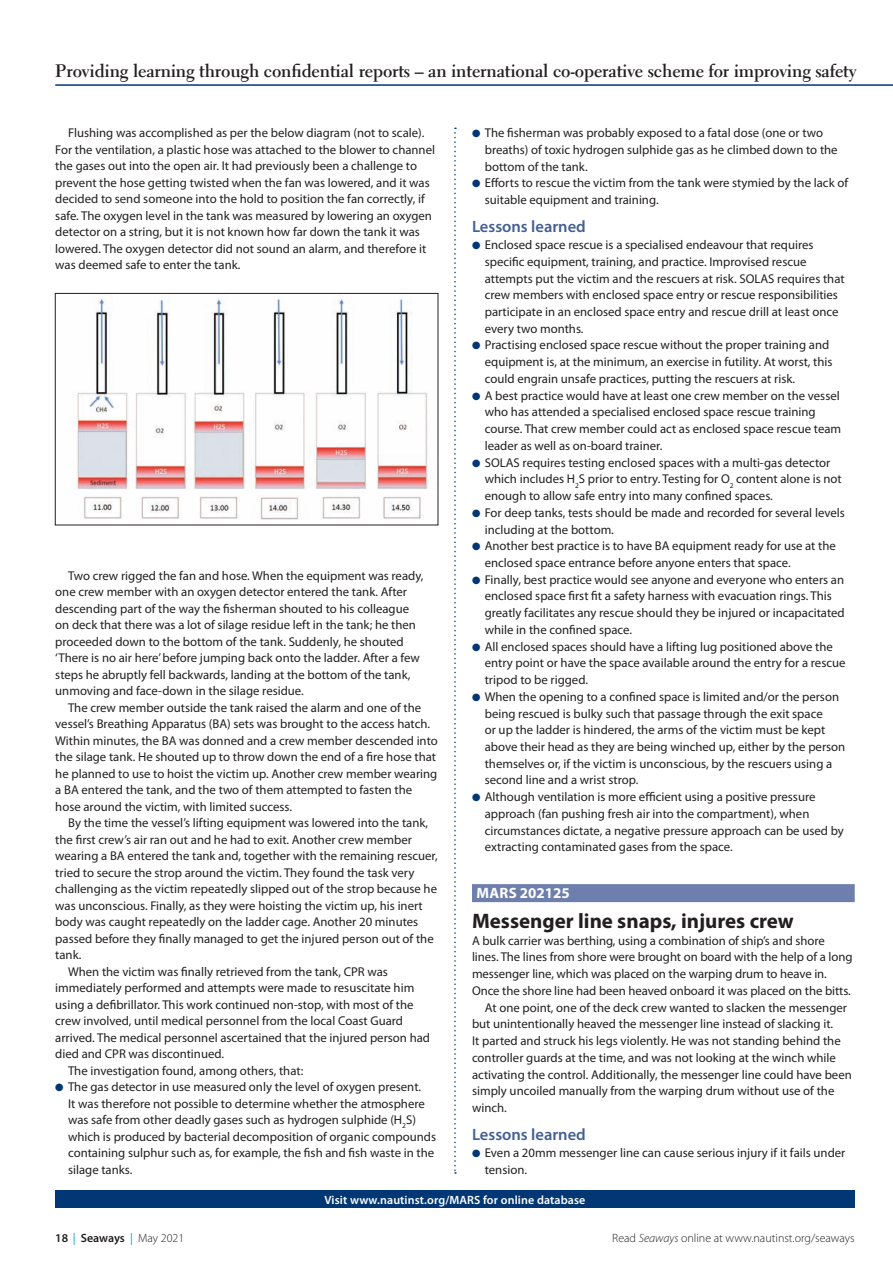
<style>
.page{position:relative;width:893px;height:1263px;background:#fff}
.page>*{position:absolute;margin:0;border:0;box-sizing:border-box;transform-origin:0 0}
.t1{font:700 21px "Myriad Pro";color:#231f20}
.t2{font:700 18px "Electra LT Std";letter-spacing:-.005em;color:#231f20}
.t3{font:600 16.5px "Myriad Pro";color:#435f94}
.t4{font:700 15px "Myriad Pro";color:#fff}
.t5{font:12.75px/16.8px "Myriad Pro";color:#231f20}
.t6{font:300 12px "Myriad Pro";color:#231f20}
.t7{font:600 12px "Myriad Pro";letter-spacing:.01em;color:#fff}
.t8{font:600 12px "Myriad Pro";letter-spacing:-.005em;color:#231f20}
.s1{color:#013775}
.s2{font-weight:400;color:#00a5e3}
.s3{font-weight:300}
.s4{font-style:italic}
</style>
<div class="page">
<svg style="left:454px;top:128px;width:2px;height:1046px"></svg>
<hr style="left:55px;top:84px;width:838px;height:2px;background:#013775">
<div style="left:55px;top:1191px;width:800px;height:17px;background:#013775"></div>
<div style="left:472px;top:884px;width:383px;height:18px;background:#6e7fad"></div>
<img style="left:77px;top:297px;width:351px;height:222px">
<div style="left:55px;top:293px;width:383px;height:232px;border:1px solid #231f20"></div>
<h2 class="t2" style="left:55px;top:60px;width:803px">Providing learning through confidential reports – an international co-operative scheme for improving safety</h2>
<p class="t5" style="left:55px;top:124px;width:381px;text-indent:13px">Flushing was accomplished as per the below diagram (not to scale).<br>For the ventilation, a plastic hose was attached to the blower to channel the gases out into the open air. It had previously been a challenge to prevent the hose getting twisted when the fan was lowered, and it was decided to send someone into the hold to position the fan correctly, if safe. The oxygen level in the tank was measured by lowering an oxygen detector on a string, but it is not known how far down the tank it was lowered. The oxygen detector did not sound an alarm, and therefore it was deemed safe to enter the tank.</p>
<p class="t5" style="left:485px;top:124px;width:354px;text-indent:-13px"><span class="s1">●</span> The fisherman was probably exposed to a fatal dose (one or two breaths) of toxic hydrogen sulphide gas as he climbed down to the bottom of the tank.</p>
<p class="t5" style="left:485px;top:174px;width:365px;text-indent:-13px"><span class="s1">●</span> Efforts to rescue the victim from the tank were stymied by the lack of suitable equipment and training.</p>
<p class="t3" style="left:472px;top:216px;width:115px">Lessons learned</p>
<p class="t5" style="left:485px;top:236px;width:361px;text-indent:-13px"><span class="s1">●</span> Enclosed space rescue is a specialised endeavour that requires specific equipment, training, and practice. Improvised rescue attempts put the victim and the rescuers at risk. SOLAS requires that crew members with enclosed space entry or rescue responsibilities participate in an enclosed space entry and rescue drill at least once every two months.</p>
<p class="t5" style="left:485px;top:337px;width:349px;text-indent:-13px"><span class="s1">●</span> Practising enclosed space rescue without the proper training and equipment is, at the minimum, an exercise in futility. At worst, this could engrain unsafe practices, putting the rescuers at risk.</p>
<p class="t5" style="left:485px;top:387px;width:358px;text-indent:-13px"><span class="s1">●</span> A best practice would have at least one crew member on the vessel who has attended a specialised enclosed space rescue training course. That crew member could act as enclosed space rescue team leader as well as on-board trainer.</p>
<p class="t5" style="left:485px;top:454px;width:359px;text-indent:-13px"><span class="s1">●</span> SOLAS requires testing enclosed spaces with a multi-gas detector which includes H<sub>2</sub>S prior to entry. Testing for O<sub>2</sub> content alone is not enough to allow safe entry into many confined spaces.</p>
<p class="t5" style="left:485px;top:504px;width:362px;text-indent:-13px"><span class="s1">●</span> For deep tanks, tests should be made and recorded for several levels including at the bottom.</p>
<p class="t5" style="left:485px;top:537px;width:353px;text-indent:-13px"><span class="s1">●</span> Another best practice is to have BA equipment ready for use at the enclosed space entrance before anyone enters that space.</p>
<p class="t5" style="left:485px;top:571px;width:361px;text-indent:-13px"><span class="s1">●</span> Finally, best practice would see anyone and everyone who enters an enclosed space first fit a safety harness with evacuation rings. This greatly facilitates any rescue should they be injured or incapacitated while in the confined space.</p>
<p class="t5" style="left:485px;top:638px;width:362px;text-indent:-13px"><span class="s1">●</span> All enclosed spaces should have a lifting lug positioned above the entry point or have the space available around the entry for a rescue tripod to be rigged.</p>
<p class="t5" style="left:485px;top:688px;width:362px;text-indent:-13px"><span class="s1">●</span> When the opening to a confined space is limited and/or the person being rescued is bulky such that passage through the exit space<br>or up the ladder is hindered, the arms of the victim must be kept above their head as they are being winched up, either by the person themselves or, if the victim is unconscious, by the rescuers using a second line and a wrist strop.</p>
<p class="t5" style="left:485px;top:788px;width:361px;text-indent:-13px"><span class="s1">●</span> Although ventilation is more efficient using a positive pressure approach (fan pushing fresh air into the compartment), when circumstances dictate, a negative pressure approach can be used by extracting contaminated gases from the space.</p>
<p class="t4" style="left:476px;top:883px;width:95px">MARS 202125</p>
<h1 class="t1" style="left:472px;top:907px;width:323px">Messenger line snaps, injures crew</h1>
<p class="t5" style="left:472px;top:932px;width:354px">A bulk carrier was berthing, using a combination of ship’s and shore</p>
<p class="t5" style="left:472px;top:948px;width:382px">lines. The lines from shore were brought on board with the help of a long</p>
<p class="t5" style="left:472px;top:965px;width:356px">messenger line, which was placed on the warping drum to heave in.</p>
<p class="t5" style="left:472px;top:982px;width:380px">Once the shore line had been heaved onboard it was placed on the bitts.</p>
<p class="t5" style="left:485px;top:999px;width:364px">At one point, one of the deck crew wanted to slacken the messenger</p>
<p class="t5" style="left:472px;top:1015px;width:363px">but unintentionally heaved the messenger line instead of slacking it.</p>
<p class="t5" style="left:472px;top:1032px;width:370px">It parted and struck his legs violently. He was not standing behind the</p>
<p class="t5" style="left:472px;top:1049px;width:365px">controller guards at the time, and was not looking at the winch while</p>
<p class="t5" style="left:472px;top:1065px;width:381px">activating the control. Additionally, the messenger line could have been</p>
<p class="t5" style="left:472px;top:1082px;width:364px">simply uncoiled manually from the warping drum without use of the</p>
<p class="t5" style="left:472px;top:1099px;width:36px">winch.</p>
<p class="t3" style="left:472px;top:1124px;width:115px">Lessons learned</p>
<p class="t5" style="left:485px;top:1144px;width:362px;text-indent:-13px"><span class="s1">●</span> Even a 20mm messenger line can cause serious injury if it fails under tension.</p>
<p class="t5" style="left:55px;top:567px;width:370px;text-indent:13px">Two crew rigged the fan and hose. When the equipment was ready, one crew member with an oxygen detector entered the tank. After descending part of the way the fisherman shouted to his colleague on deck that there was a lot of silage residue left in the tank; he then proceeded down to the bottom of the tank. Suddenly, he shouted ‘There is no air here’ before jumping back onto the ladder. After a few steps he abruptly fell backwards, landing at the bottom of the tank, unmoving and face-down in the silage residue.</p>
<p class="t5" style="left:55px;top:699px;width:384px;text-indent:13px">The crew member outside the tank raised the alarm and one of the vessel’s Breathing Apparatus (BA) sets was brought to the access hatch.<br>Within minutes, the BA was donned and a crew member descended into the silage tank. He shouted up to throw down the end of a fire hose that he planned to use to hoist the victim up. Another crew member wearing a BA entered the tank, and the two of them attempted to fasten the hose around the victim, with limited success.</p>
<p class="t5" style="left:68px;top:814px;width:362px">By the time the vessel’s lifting equipment was lowered into the tank,</p>
<p class="t5" style="left:55px;top:831px;width:358px">the first crew’s air ran out and he had to exit. Another crew member</p>
<p class="t5" style="left:55px;top:847px;width:384px">wearing a BA entered the tank and, together with the remaining rescuer,</p>
<p class="t5" style="left:55px;top:864px;width:361px">tried to secure the strop around the victim. They found the task very</p>
<p class="t5" style="left:55px;top:880px;width:383px">challenging as the victim repeatedly slipped out of the strop because he</p>
<p class="t5" style="left:55px;top:897px;width:369px">was unconscious. Finally, as they were hoisting the victim up, his inert</p>
<p class="t5" style="left:55px;top:913px;width:364px">body was caught repeatedly on the ladder cage. Another 20 minutes</p>
<p class="t5" style="left:55px;top:930px;width:380px">passed before they finally managed to get the injured person out of the</p>
<p class="t5" style="left:55px;top:946px;width:28px">tank.</p>
<p class="t5" style="left:68px;top:963px;width:321px">When the victim was finally retrieved from the tank, CPR was</p>
<p class="t5" style="left:55px;top:979px;width:361px">immediately performed and attempts were made to resuscitate him</p>
<p class="t5" style="left:55px;top:996px;width:360px">using a defibrillator. This work continued non-stop, with most of the</p>
<p class="t5" style="left:55px;top:1012px;width:349px">crew involved, until medical personnel from the local Coast Guard</p>
<p class="t5" style="left:55px;top:1029px;width:376px">arrived. The medical personnel ascertained that the injured person had</p>
<p class="t5" style="left:55px;top:1045px;width:170px">died and CPR was discontinued.</p>
<p class="t5" style="left:68px;top:1062px;width:237px">The investigation found, among others, that:</p>
<p class="t5" style="left:68px;top:1078px;width:370px;text-indent:-13px"><span class="s1">●</span> The gas detector in use measured only the level of oxygen present.<br>It was therefore not possible to determine whether the atmosphere was safe from other deadly gases such as hydrogen sulphide (H<sub>2</sub>S) which is produced by bacterial decomposition of organic compounds containing sulphur such as, for example, the fish and fish waste in the silage tanks.</p>
<p class="t7" style="left:324px;top:1192px;width:262px">Visit www.nautinst.org/MARS for online database</p>
<p class="t8" style="left:55px;top:1230px;width:130px">18 <span class="s2">|</span> Seaways <span class="s2">|</span> <span class="s3">May 2021</span></p>
<p class="t6" style="left:612px;top:1231px;width:244px">Read <span class="s4">Seaways</span> online at www.nautinst.org/seaways</p>
</div>
